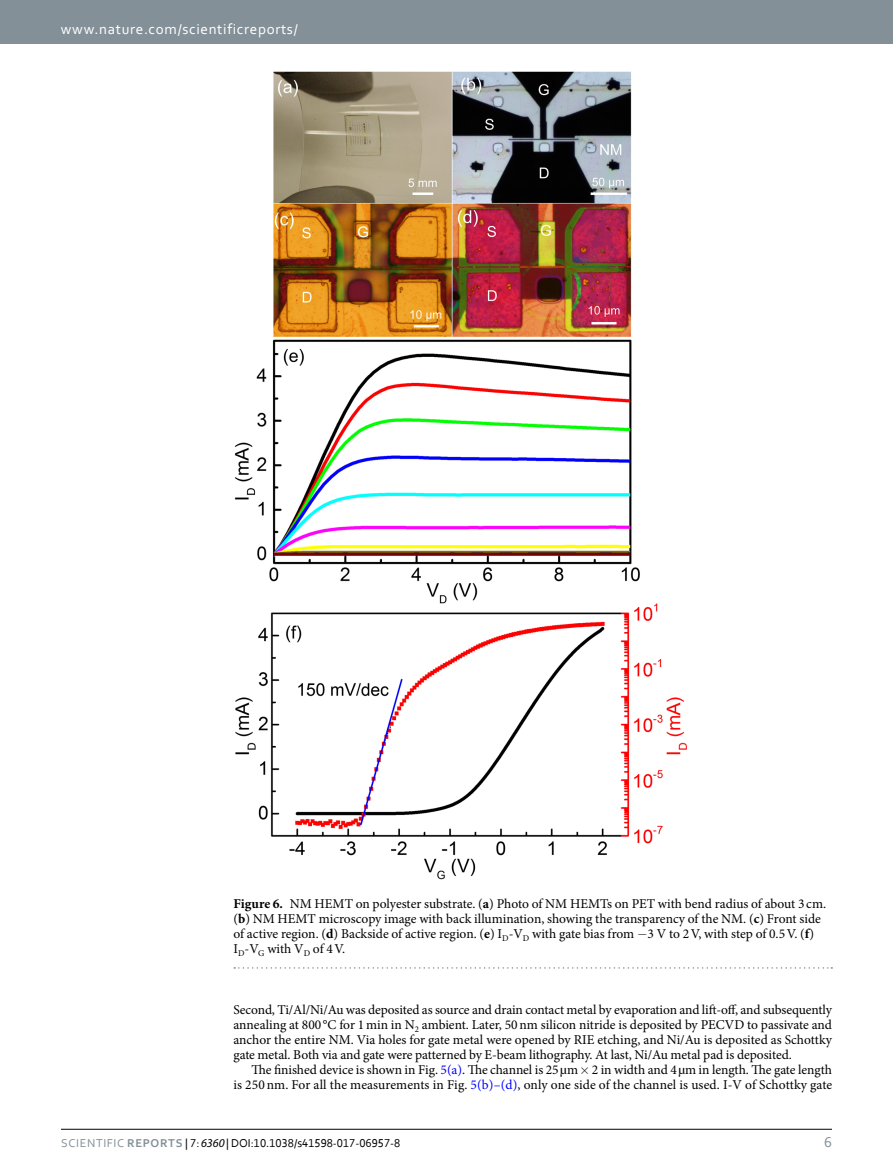
<style>
.page{position:relative;width:893px;height:1174px;background:#fff}
.page>*{position:absolute;margin:0;border:0;box-sizing:border-box;transform-origin:0 0}
.t1{font:15px "Corbel 2";letter-spacing:.045em;color:#fff}
.t2{font:15px "Corbel 2";color:#839097}
.t3{font:13.5px/15px "Minion Pro";letter-spacing:-.005em;color:#000;text-align:justify}
.t4{font:12px "Corbel";color:#000}
.s1{font-weight:700}
.s2{color:#00f}
.s3{font-family:"STIX General"}
.s4{font-family:"Corbel 2";color:#839097}
.s5{font-family:"Corbel Bold 2";color:#839097}
.s6{font-family:"Myriad Pro";font-style:italic}
</style>
<div class="page">
<div style="left:0;top:0;width:893px;height:43px;background:#839097"></div>
<hr style="left:61px;top:1129px;width:771px;height:1px;background:#000">
<img style="left:234px;top:71px;width:454px;height:809px">
<svg style="left:234px;top:967px;width:598px;height:1px"></svg>
<p class="t1" style="left:61px;top:19px;width:238px">www.nature.com/scientificreports/</p>
<p class="t3" style="left:233px;top:896px;width:594px;text-align:left"><span class="s1">Figure 6.</span> NM HEMT on polyester substrate. (<span class="s1">a</span>) Photo of NM HEMTs on PET with bend radius of about 3 cm. (<span class="s1">b</span>) NM HEMT microscopy image with back illumination, showing the transparency of the NM. (<span class="s1">c</span>) Front side of active region. (<span class="s1">d</span>) Backside of active region. (<span class="s1">e</span>) I<sub>D</sub>-V<sub>D</sub> with gate bias from −3 V to 2V, with step of 0.5V. (<span class="s1">f</span>)<br>I<sub>D</sub>-V<sub>G</sub> with V<sub>D</sub> of 4V.</p>
<p class="t3" style="left:233px;top:1002px;width:600px">Second, Ti/Al/Ni/Au was deposited as source and drain contact metal by evaporation and lift-off, and subsequently annealing at 800 °C for 1min in N<sub>2</sub> ambient. Later, 50nm silicon nitride is deposited by PECVD to passivate and anchor the entire NM. Via holes for gate metal were opened by RIE etching, and Ni/Au is deposited as Schottky gate metal. Both via and gate were patterned by E-beam lithography. At last, Ni/Au metal pad is deposited.</p>
<p class="t3" style="left:233px;top:1062px;width:600px;text-align:right">The finished device is shown in Fig. <span class="s2">5(a)</span>. The channel is 25<span class="s3">µ</span>m 2 in width and 4<span class="s3">µ</span>m in length. The gate length<br>is 250 nm. For all the measurements in Fig. <span class="s2">5(b)–(d)</span>, only one side of the channel is used. I-V of Schottky gate</p>
<p class="t4" style="left:61px;top:1135px;width:341px"><span class="s4">Scientific</span> <span class="s5">REPorTS</span> | 7: <span class="s6">6360</span> | DOI:10.1038/s41598-017-06957-8</p>
<p class="t2" style="left:824px;top:1132px;width:9px">6</p>
</div>
